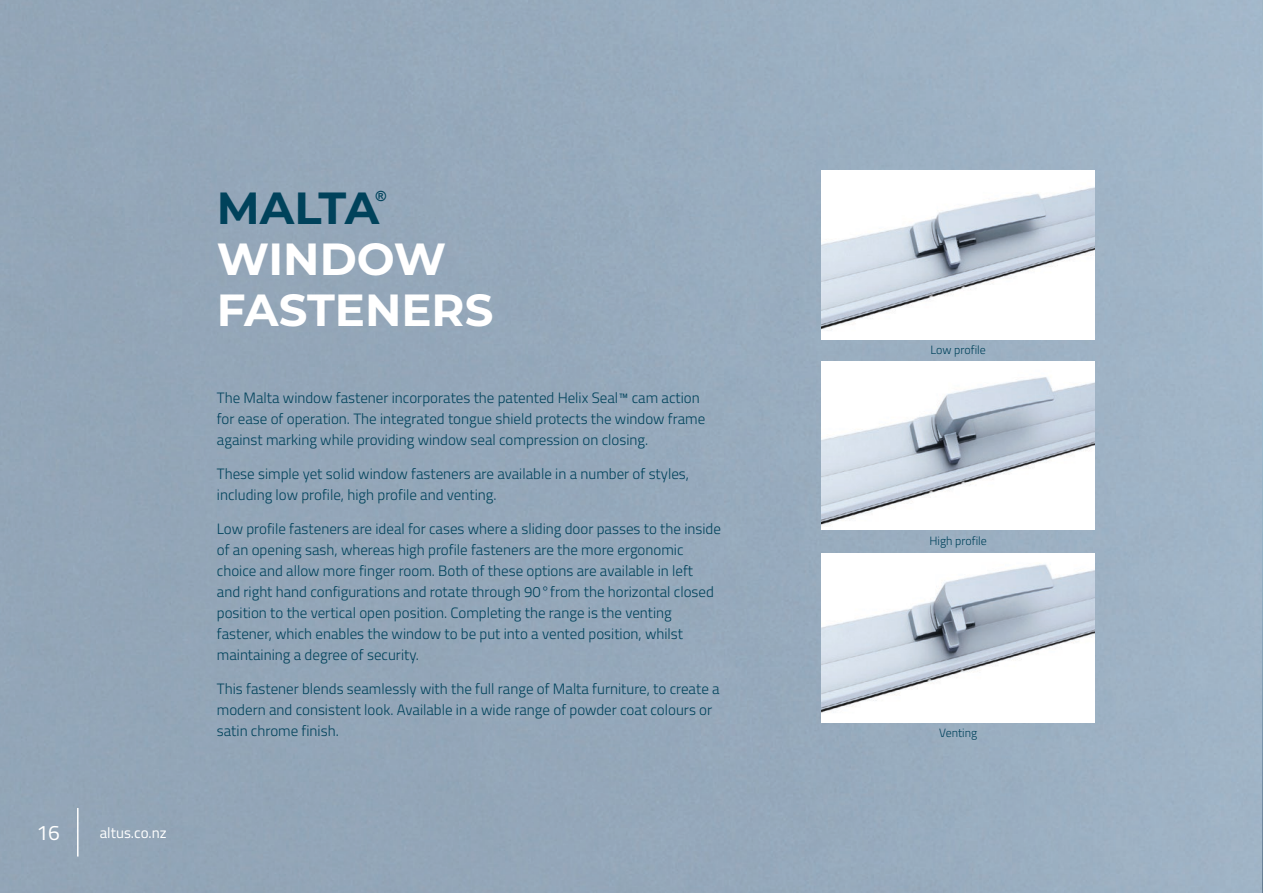
<style>
.page{position:relative;width:1263px;height:893px;background:#fff}
.page>*{position:absolute;margin:0;border:0;box-sizing:border-box;transform-origin:0 0}
.head{font:700 45px "Montserrat";color:#fff}
.head-2{font:700 45px "Montserrat";letter-spacing:-.015em;color:#00425b}
.t1{font:21px "Titillium";color:#fff}
.copy{font:300 15px/21px "Titillium";color:#00425b}
.t2{font:15px "Titillium";color:#fff}
.head-3{font:700 13.95px "Arial";color:#00425b}
.copy-2{font:300 12px "Titillium";color:#00425b}
</style>
<div class="page">
<img style="left:0;top:0;width:1262px;height:893px">
<img style="left:1262px;top:0;width:1px;height:893px">
<img style="left:822px;top:171px;width:273px;height:169px">
<img style="left:822px;top:553px;width:273px;height:169px">
<img style="left:822px;top:361px;width:273px;height:169px">
<hr style="left:77px;top:808px;width:2px;height:48px;background:#fff">
<h2 class="t1" style="left:36px;top:817px;width:25px">16</h2>
<p class="t2" style="left:100px;top:822px;width:68px">altus.co.nz</p>
<p class="head-3" style="left:376px;top:187px;width:12px">®</p>
<p class="head-2" style="left:217px;top:176px;width:164px">MALTA</p>
<p class="head" style="left:217px;top:227px;width:231px">WINDOW</p>
<p class="head" style="left:217px;top:278px;width:278px">FASTENERS</p>
<p class="copy" style="left:217px;top:387px;width:490px">The Malta window fastener incorporates the patented Helix Seal™ cam action for ease of operation. The integrated tongue shield protects the window frame against marking while providing window seal compression on closing.</p>
<p class="copy" style="left:217px;top:462px;width:474px">These simple yet solid window fasteners are available in a number of styles, including low profile, high profile and venting.</p>
<p class="copy" style="left:217px;top:517px;width:506px">Low profile fasteners are ideal for cases where a sliding door passes to the inside of an opening sash, whereas high profile fasteners are the more ergonomic choice and allow more finger room. Both of these options are available in left<br>and right hand configurations and rotate through 90°from the horizontal closed position to the vertical open position. Completing the range is the venting fastener, which enables the window to be put into a vented position, whilst maintaining a degree of security.</p>
<p class="copy" style="left:217px;top:677px;width:504px">This fastener blends seamlessly with the full range of Malta furniture, to create a modern and consistent look. Available in a wide range of powder coat colours or satin chrome finish.</p>
<p class="copy-2" style="left:930px;top:341px;width:57px">Low profile</p>
<p class="copy-2" style="left:929px;top:532px;width:59px">High profile</p>
<p class="copy-2" style="left:939px;top:724px;width:40px">Venting</p>
</div>
